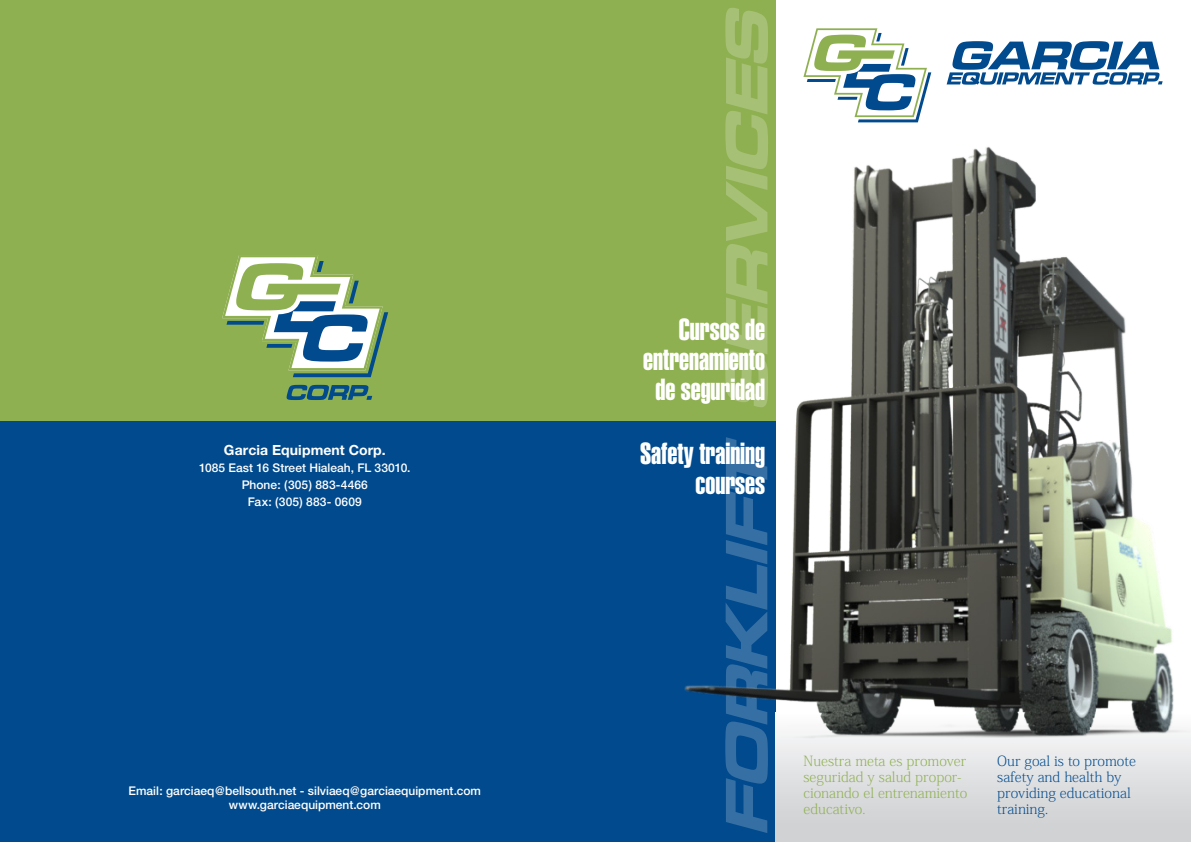
<style>
.page{position:relative;width:1191px;height:842px;background:#fff}
.page>*{position:absolute;margin:0;border:0;box-sizing:border-box;transform-origin:0 0}
.titulo1_verde{font:30px/30px "Helvetica Extra Compressed";letter-spacing:-.005em;color:#fff;text-align:right}
.texto_verde{font:200 14px/16px "Koz Min Pro";color:#8fb051}
.texto_verde-2{font:200 14px/16px "Koz Min Pro";color:#004a8d}
.texto_azul{font:700 14px "Helvetica Neue";letter-spacing:.005em;color:#fff}
.texto_azul-2{font:500 12px "Helvetica Neue";color:#fff}
</style>
<div class="page">
<div style="left:0;top:421px;width:775px;height:421px;background:#004a8d"></div>
<div style="left:775px;top:712px;width:416px;height:130px;background:#d6d7d9"></div>
<div style="left:0;top:0;width:775px;height:421px;background:#8fb051"></div>
<svg style="left:725px;top:8px;width:43px;height:825px"></svg>
<img style="left:684px;top:145px;width:507px;height:626px">
<svg style="left:803px;top:28px;width:359px;height:94px"></svg>
<svg style="left:222px;top:255px;width:166px;height:122px"></svg>
<svg style="left:286px;top:385px;width:86px;height:15px"></svg>
<p class="texto_azul" style="left:224px;top:441px;width:163px">Garcia Equipment Corp.</p>
<p class="texto_azul-2" style="left:199px;top:460px;width:213px">1085 East 16 Street Hialeah, FL 33010.</p>
<p class="texto_azul-2" style="left:242px;top:477px;width:128px">Phone: (305) 883-4466</p>
<p class="texto_azul-2" style="left:248px;top:494px;width:116px">Fax: (305) 883- 0609</p>
<p class="texto_azul-2" style="left:128px;top:783px;width:354px">Email: garciaeq@bellsouth.net - silviaeq@garciaequipment.com</p>
<p class="texto_azul-2" style="left:229px;top:797px;width:153px">www.garciaequipment.com</p>
<p class="titulo1_verde" style="left:643px;top:314px;width:123px">Cursos de entrenamiento</p>
<p class="titulo1_verde" style="left:655px;top:374px;width:111px">de seguridad</p>
<p class="titulo1_verde" style="left:640px;top:438px;width:126px">Safety training courses</p>
<p class="texto_verde" style="left:803px;top:752px;width:164px">Nuestra meta es promover</p>
<p class="texto_verde" style="left:803px;top:768px;width:165px">seguridad y salud propor&shy;cionando el entrenamiento educativo.</p>
<p class="texto_verde-2" style="left:997px;top:752px;width:140px">Our goal is to promote safety and health by providing educational training.</p>
</div>
